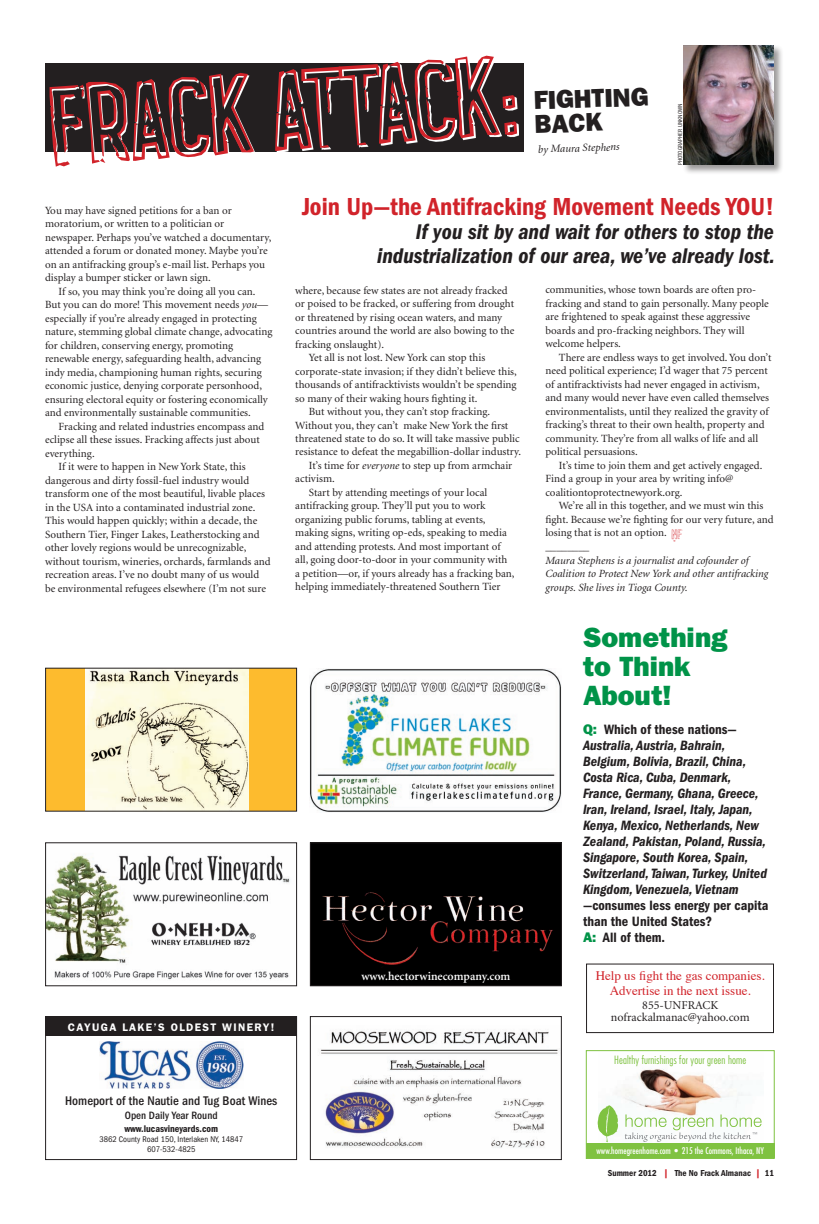
<style>
.page{position:relative;width:819px;height:1224px;background:#fff}
.page>*{position:absolute;margin:0;border:0;box-sizing:border-box;transform-origin:0 0}
.t1{font:100px "Dont Panic ITC";color:#d1232a}
.t2{font:800 28px/29px "Franklin Gothic";color:#009348}
.t3{font:800 26px/24px "Franklin Gothic";color:#231f20}
.t4{font:600 condensed 25.5px "Franklin Gothic";color:#d1232a}
.t5{font:italic 600 condensed 22px/24px "Franklin Gothic";color:#231f20;text-align:right}
.t6{font:italic 600 condensed 14px/16px "Franklin Gothic";color:#231f20}
.t7{font:600 condensed 14px/16px "Franklin Gothic";color:#231f20}
.t8{font:13px/15px "Times";color:#d1232a;text-align:center}
.t9{font:500 condensed 13px "Franklin Gothic";color:#231f20}
.t10{font:12px "Minion";color:#231f20}
.t11{font:600 12px "Minion";color:#fff}
.t12{font:300 condensed 11.1px "Futura";letter-spacing:.01em;color:#7fc241}
.t13{font:11px/13.5px "Minion";color:#231f20}
.t14{font:italic 11px/13.5px "Minion";color:#231f20}
.t15{font:600 11px "Franklin Gothic";letter-spacing:.12em;color:#fff}
.t16{font:500 condensed 11px "Franklin Gothic";color:#231f20}
.t17{font:600 condensed 10px "Franklin Gothic";color:#231f20}
.t18{font:condensed 9px "Futura";color:#fff}
.t19{font:600 condensed 9px "Franklin Gothic";color:#231f20}
.t20{font:condensed 8.5px "Franklin Gothic";color:#231f20}
.t21{font:condensed 6px "Franklin Gothic";color:#231f20}
.t22{font:300 5.4px "Helvetica Neue";color:#808285}
.s1{font-style:italic}
.s2{font-family:"Dont Panic ITC";font-size:12px;color:#d1232a}
.s3{font-weight:800;font-style:normal;font-stretch:normal;color:#009348}
.s4{font-style:normal}
.s5{font-weight:800;font-stretch:normal;color:#009348}
.s6{color:#d1232a}
</style>
<div class="page">
<svg style="left:47px;top:854px;width:243px;height:126px"></svg>
<div style="left:45px;top:842px;width:252px;height:144px;border:1px solid #231f20"></div>
<div style="left:45px;top:1016px;width:252px;height:144px;border:1px solid #231f20"></div>
<img style="left:99px;top:1041px;width:144px;height:47px">
<div style="left:45px;top:1016px;width:252px;height:20px;background:#231f20"></div>
<svg style="left:312px;top:844px;width:248px;height:140px;background:#0e0909"></svg>
<div style="left:310px;top:842px;width:252px;height:144px;border:1px solid #231f20"></div>
<svg style="left:586px;top:1050px;width:189px;height:94px"></svg>
<div style="left:586px;top:1144px;width:189px;height:14px;background:#7fc241"></div>
<div style="left:45px;top:63px;width:479px;height:89px;background:#231f20"></div>
<div style="left:682px;top:44px;width:102px;height:131px;background:#231f20;opacity:.45"></div>
<img style="left:683px;top:45px;width:91px;height:120px">
<svg style="left:51px;top:63px;width:468px;height:89px"></svg>
<div style="left:46px;top:668px;width:251px;height:143px;background:#fdbb2e"></div>
<img style="left:86px;top:670px;width:162px;height:140px">
<div style="left:45px;top:668px;width:252px;height:144px;border:1px solid #231f20"></div>
<img style="left:310px;top:669px;width:252px;height:143px">
<img style="left:320px;top:1031px;width:238px;height:117px">
<div style="left:310px;top:1016px;width:252px;height:144px;border:1px solid #231f20"></div>
<div style="left:586px;top:964px;width:188px;height:69px;border:1px solid #231f20"></div>
<p class="t1" style="left:43px;top:59px;width:473px;rotate:-4deg">Frack Attack:</p>
<p class="t3" style="left:533px;top:88px;width:116px;rotate:-2deg">FIGHTING<br>BACK</p>
<p class="t14" style="left:538px;top:143px;width:83px;rotate:-2deg">by Maura Stephens</p>
<p class="t21" style="left:677px;top:165px;width:63px;rotate:-90deg">PHOTOGRAPHER UNKNOWN</p>
<p class="t13" style="left:45px;top:204px;width:228px">You may have signed petitions for a ban or moratorium, or written to a politician or newspaper. Perhaps you’ve watched a documentary, attended a forum or donated money. Maybe you’re on an antifracking group’s e-mail list. Perhaps you display a bumper sticker or lawn sign.</p>
<p class="t13" style="left:45px;top:285px;width:229px;text-indent:13px">If so, you may think you’re doing all you can.<br>But you can do more! This movement needs <span class="s1">you</span>— especially if you’re already engaged in protecting nature, stemming global climate change, advocating for children, conserving energy, promoting renewable energy, safeguarding health, advancing indy media, championing human rights, securing economic justice, denying corporate personhood, ensuring electoral equity or fostering economically and environmentally sustainable communities.</p>
<p class="t13" style="left:45px;top:420px;width:221px;text-indent:13px">Fracking and related industries encompass and eclipse all these issues. Fracking affects just about everything.</p>
<p class="t13" style="left:45px;top:460px;width:227px;text-indent:13px">If it were to happen in New York State, this dangerous and dirty fossil-fuel industry would transform one of the most beautiful, livable places in the USA into a contaminated industrial zone.<br>This would happen quickly; within a decade, the Southern Tier, Finger Lakes, Leatherstocking and other lovely regions would be unrecognizable, without tourism, wineries, orchards, farmlands and recreation areas. I’ve no doubt many of us would be environmental refugees elsewhere (I’m not sure</p>
<p class="t15" style="left:68px;top:1021px;width:208px">CAYUGA LAKE’S OLDEST WINERY!</p>
<p class="t9" style="left:65px;top:1093px;width:214px">Homeport of the Nautie and Tug Boat Wines</p>
<p class="t16" style="left:125px;top:1109px;width:94px">Open Daily Year Round</p>
<p class="t17" style="left:124px;top:1123px;width:95px">www.lucasvineyards.com</p>
<p class="t20" style="left:99px;top:1134px;width:145px">3862 County Road 150, Interlaken NY, 14847</p>
<p class="t20" style="left:147px;top:1144px;width:50px">607-532-4825</p>
<p class="t4" style="left:302px;top:192px;width:473px">Join Up—the Antifracking Movement Needs YOU!</p>
<p class="t5" style="left:377px;top:220px;width:400px">If you sit by and wait for others to stop the industrialization of our area, we’ve already lost.</p>
<p class="t13" style="left:295px;top:284px;width:221px">where, because few states are not already fracked or poised to be fracked, or suffering from drought or threatened by rising ocean waters, and many countries around the world are also bowing to the fracking onslaught).</p>
<p class="t13" style="left:295px;top:351px;width:223px;text-indent:13px">Yet all is not lost. New York can stop this corporate-state invasion; if they didn’t believe this, thousands of antifracktivists wouldn’t be spending so many of their waking hours fighting it.</p>
<p class="t13" style="left:295px;top:405px;width:227px;text-indent:13px">But without you, they can’t stop fracking.<br>Without you, they can’t make New York the first threatened state to do so. It will take massive public resistance to defeat the megabillion-dollar industry.</p>
<p class="t13" style="left:295px;top:459px;width:219px;text-indent:13px">It’s time for <span class="s1">everyone</span> to step up from armchair activism.</p>
<p class="t13" style="left:295px;top:486px;width:221px;text-indent:13px">Start by attending meetings of your local antifracking group. They’ll put you to work organizing public forums, tabling at events, making signs, writing op-eds, speaking to media and attending protests. And most important of all, going door-to-door in your community with a petition—or, if yours already has a fracking ban, helping immediately-threatened Southern Tier</p>
<p class="t11" style="left:362px;top:970px;width:150px">www.hectorwinecompany.com</p>
<p class="t13" style="left:545px;top:284px;width:225px">communities, whose town boards are often pro&shy;fracking and stand to gain personally. Many people are frightened to speak against these aggressive boards and pro-fracking neighbors. They will welcome helpers.</p>
<p class="t13" style="left:545px;top:351px;width:227px;text-indent:13px">There are endless ways to get involved. You don’t need political experience; I’d wager that 75 percent of antifracktivists had never engaged in activism, and many would never have even called themselves environmentalists, until they realized the gravity of fracking’s threat to their own health, property and community. They’re from all walks of life and all political persuasions.</p>
<p class="t13" style="left:545px;top:459px;width:218px;text-indent:13px">It’s time to join them and get actively engaged.<br>Find a group in your area by writing info@ coalitiontoprotectnewyork.org.</p>
<p class="t13" style="left:545px;top:500px;width:230px;text-indent:13px">We’re all in this together, and we must win this fight. Because we’re fighting for our very future, and losing that is not an option. <span class="s2">NF</span></p>
<p class="t13" style="left:545px;top:540px;width:45px">________</p>
<p class="t14" style="left:545px;top:554px;width:224px">Maura Stephens is a journalist and cofounder of<br>Coalition to Protect New York and other antifracking groups. She lives in Tioga County.</p>
<p class="t2" style="left:583px;top:623px;width:146px">Something to Think<br>About!</p>
<p class="t6" style="left:583px;top:721px;width:186px"><span class="s3">Q:</span> <span class="s4">Which of these nations—<br></span>Australia, Austria, Bahrain,<br>Belgium, Bolivia, Brazil, China,<br>Costa Rica, Cuba, Denmark,<br>France, Germany, Ghana, Greece,<br>Iran, Ireland, Israel, Italy, Japan,<br>Kenya, Mexico, Netherlands, New<br>Zealand, Pakistan, Poland, Russia,<br>Singapore, South Korea, Spain,<br>Switzerland, Taiwan, Turkey, United<br>Kingdom, Venezuela, Vietnam</p>
<p class="t7" style="left:583px;top:897px;width:187px">—consumes less energy per capita than the United States?</p>
<p class="t7" style="left:583px;top:929px;width:84px"><span class="s5">A:</span> All of them.</p>
<p class="t8" style="left:596px;top:967px;width:170px">Help us fight the gas companies.<br>Advertise in the next issue.</p>
<p class="t10" style="left:642px;top:999px;width:78px">855-UNFRACK</p>
<p class="t10" style="left:611px;top:1011px;width:140px">nofrackalmanac@yahoo.com</p>
<p class="t12" style="left:614px;top:1053px;width:133px">Healthy furnishings for your green home</p>
<p class="t22" style="left:752px;top:1131px;width:7px">™</p>
<p class="t18" style="left:597px;top:1145px;width:169px">www.homegreenhome.com • 215 the Commons, Ithaca, NY</p>
<p class="t19" style="left:608px;top:1168px;width:168px">Summer 2012 <span class="s6">|</span> The No Frack Almanac <span class="s6">|</span> 11</p>
</div>
